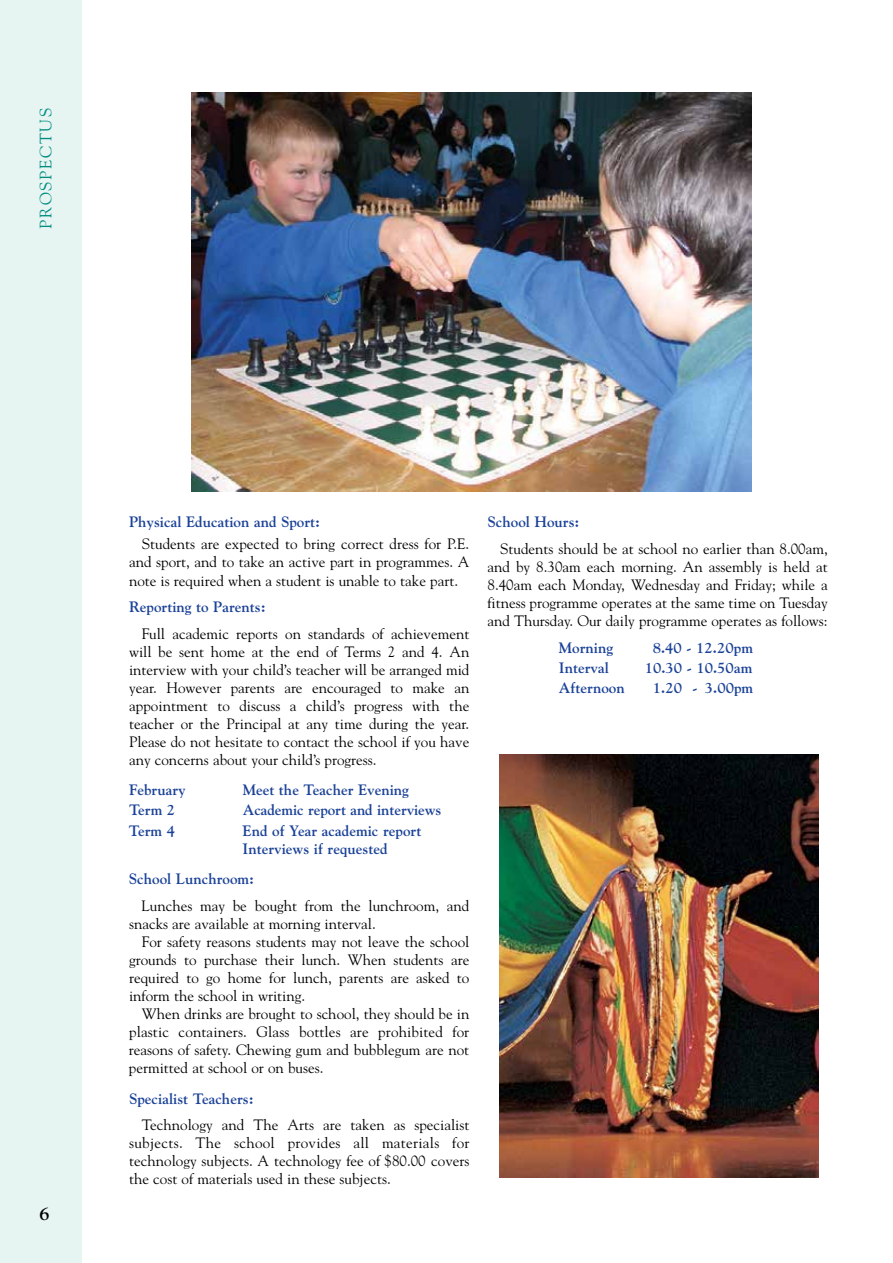
<style>
.page{position:relative;width:893px;height:1263px;background:#fff}
.page>*{position:absolute;margin:0;border:0;box-sizing:border-box;transform-origin:0 0}
.t1{font:700 18px "Goudy";color:#000}
.t2{font:16.5px "Goudy";letter-spacing:.105em;color:#008d7f}
.t3{font:15px/18px "Goudy";color:#000;text-align:justify}
.t4{font:700 15px/18px "Goudy";color:#1b4298}
</style>
<div class="page">
<div style="left:0;top:0;width:82px;height:1263px;background:#e6f4f2"></div>
<img style="left:191px;top:93px;width:560px;height:399px">
<img style="left:499px;top:754px;width:319px;height:424px">
<p class="t2" style="left:36px;top:229px;width:123px;rotate:-90deg">PROSPECTUS</p>
<p class="t1" style="left:40px;top:1203px;width:12px">6</p>
<p class="t4" style="left:129px;top:513px;width:193px">Physical Education and Sport:</p>
<p class="t3" style="left:129px;top:535px;width:342px;text-indent:13px">Students are expected to bring correct dress for P.E. and sport, and to take an active part in programmes. A note is required when a student is unable to take part.</p>
<p class="t4" style="left:129px;top:598px;width:138px">Reporting to Parents:</p>
<p class="t3" style="left:129px;top:624px;width:342px;text-indent:13px">Full academic reports on standards of achievement will be sent home at the end of Terms 2 and 4. An interview with your child’s teacher will be arranged mid year. However parents are encouraged to make an appointment to discuss a child’s progress with the teacher or the Principal at any time during the year.<br>Please do not hesitate to contact the school if you have any concerns about your child’s progress.</p>
<p class="t4" style="left:129px;top:781px;width:58px">February</p>
<p class="t4" style="left:243px;top:781px;width:168px">Meet the Teacher Evening</p>
<p class="t4" style="left:129px;top:801px;width:48px">Term 2</p>
<p class="t4" style="left:243px;top:801px;width:200px">Academic report and interviews</p>
<p class="t4" style="left:129px;top:821px;width:48px">Term 4</p>
<p class="t4" style="left:243px;top:821px;width:180px">End of Year academic report<br>Interviews if requested</p>
<p class="t4" style="left:129px;top:870px;width:127px">School Lunchroom:</p>
<p class="t3" style="left:129px;top:896px;width:342px;text-indent:13px">Lunches may be bought from the lunchroom, and snacks are available at morning interval.</p>
<p class="t3" style="left:129px;top:932px;width:342px;text-indent:13px">For safety reasons students may not leave the school grounds to purchase their lunch. When students are required to go home for lunch, parents are asked to inform the school in writing.</p>
<p class="t3" style="left:129px;top:1004px;width:342px;text-indent:13px">When drinks are brought to school, they should be in plastic containers. Glass bottles are prohibited for reasons of safety. Chewing gum and bubblegum are not permitted at school or on buses.</p>
<p class="t4" style="left:129px;top:1089px;width:126px">Specialist Teachers:</p>
<p class="t3" style="left:129px;top:1115px;width:342px;text-indent:13px">Technology and The Arts are taken as specialist subjects. The school provides all materials for technology subjects. A technology fee of 7</p>
<p class="t3" style="left:129px;top:1151px;width:342px;text-indent:255px">$80.00 covers the cost of materials used in these subjects.</p>
<p class="t4" style="left:487px;top:513px;width:94px">School Hours:</p>
<p class="t3" style="left:487px;top:539px;width:342px;text-indent:13px">Students should be at school no earlier than 8.00am, and by 8.30am each morning. An assembly is held at 8.40am each Monday, Wednesday and Friday; while a fitness programme operates at the same time on Tuesday and Thursday. Our daily programme operates as follows:</p>
<p class="t4" style="left:559px;top:638px;width:56px">Morning</p>
<p class="t4" style="left:653px;top:638px;width:102px">8.40 - 12.20pm</p>
<p class="t4" style="left:559px;top:658px;width:51px">Interval</p>
<p class="t4" style="left:645px;top:658px;width:109px">10.30 - 10.50am</p>
<p class="t4" style="left:559px;top:678px;width:67px">Afternoon</p>
<p class="t4" style="left:653px;top:678px;width:102px">1.20 - 3.00pm</p>
</div>
